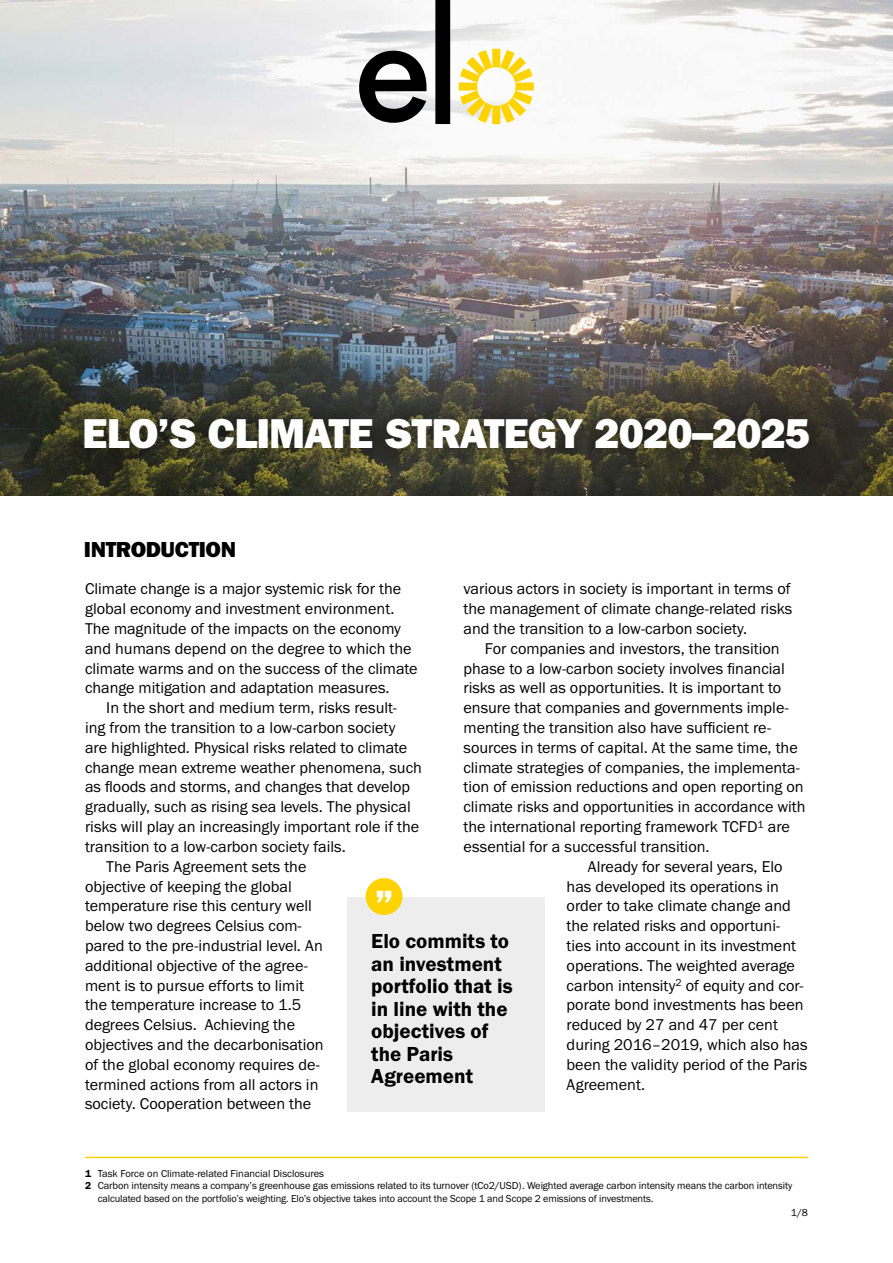
<style>
.page{position:relative;width:893px;height:1263px;background:#fff}
.page>*{position:absolute;margin:0;border:0;box-sizing:border-box;transform-origin:0 0}
.t1{font:42px "ITC Franklin Gothic Std Hvy";letter-spacing:-.02em;color:#fff}
.t2{font:22.5px "Franklin Gothic URW Hea";letter-spacing:-.02em;color:#000}
.t3{font:21px/22.5px "Franklin Gothic URW Dem";color:#000}
.t4{font:16.2px/19.8px "Franklin Gothic URW Boo";color:#000}
.t5{font:10.5px "Franklin Gothic URW Boo";letter-spacing:-.01em;color:#000}
.s1{font-family:"Franklin Gothic URW Dem"}
</style>
<div class="page">
<img style="left:0;top:70px;width:893px;height:425px">
<hr style="left:85px;top:1157px;width:723px;height:1px;background:#ffd300">
<div style="left:348px;top:897px;width:197px;height:215px;background:#ededed"></div>
<div style="left:366px;top:878px;width:36px;height:37px;background:#ffd300;border-radius:50%"></div>
<svg style="left:377px;top:891px;width:14px;height:11px"></svg>
<div style="left:61px;top:395px;width:771px;height:77px;background:#000;opacity:.6"></div>
<svg style="left:311px;top:0;width:269px;height:171px"></svg>
<svg style="left:459px;top:49px;width:75px;height:75px"></svg>
<svg style="left:359px;top:0;width:91px;height:124px"></svg>
<h1 class="t1" style="left:83px;top:409px;width:729px">ELO’S CLIMATE STRATEGY 2020–2025</h1>
<h2 class="t2" style="left:84px;top:535px;width:154px">INTRODUCTION</h2>
<p class="t4" style="left:85px;top:579px;width:334px">Climate change is a major systemic risk for the global economy and investment environment.<br>The magnitude of the impacts on the economy and humans depend on the degree to which the climate warms and on the success of the climate change mitigation and adaptation measures.</p>
<p class="t4" style="left:106px;top:698px;width:292px">In the short and medium term, risks result-</p>
<p class="t4" style="left:85px;top:717px;width:312px">ing from the transition to a low-carbon society</p>
<p class="t4" style="left:85px;top:737px;width:324px">are highlighted. Physical risks related to climate</p>
<p class="t4" style="left:85px;top:757px;width:338px">change mean extreme weather phenomena, such</p>
<p class="t4" style="left:85px;top:777px;width:327px">as floods and storms, and changes that develop</p>
<p class="t4" style="left:85px;top:797px;width:327px">gradually, such as rising sea levels. The physical</p>
<p class="t4" style="left:85px;top:816px;width:336px">risks will play an increasingly important role if the</p>
<p class="t4" style="left:85px;top:836px;width:262px">transition to a low-carbon society fails.</p>
<p class="t4" style="left:106px;top:856px;width:202px">The Paris Agreement sets the</p>
<p class="t4" style="left:85px;top:876px;width:208px">objective of keeping the global</p>
<p class="t4" style="left:85px;top:896px;width:228px">temperature rise this century well</p>
<p class="t4" style="left:85px;top:915px;width:218px">below two degrees Celsius com-</p>
<p class="t4" style="left:85px;top:935px;width:239px">pared to the pre-industrial level. An</p>
<p class="t4" style="left:85px;top:955px;width:224px">additional objective of the agree-</p>
<p class="t4" style="left:85px;top:975px;width:221px">ment is to pursue efforts to limit</p>
<p class="t4" style="left:85px;top:995px;width:218px">the temperature increase to 1.5</p>
<p class="t4" style="left:85px;top:1014px;width:212px">degrees Celsius. Achieving the</p>
<p class="t4" style="left:85px;top:1034px;width:240px">objectives and the decarbonisation</p>
<p class="t4" style="left:85px;top:1054px;width:236px">of the global economy requires de-</p>
<p class="t4" style="left:85px;top:1074px;width:235px">termined actions from all actors in</p>
<p class="t4" style="left:85px;top:1094px;width:228px">society. Cooperation between the</p>
<p class="t4" style="left:463px;top:579px;width:330px;text-align:justify">various actors in society is important in terms of the management of climate change-related risks and the transition to a low-carbon society.</p>
<p class="t4" style="left:485px;top:638px;width:296px">For companies and investors, the transition</p>
<p class="t4" style="left:463px;top:658px;width:323px">phase to a low-carbon society involves financial</p>
<p class="t4" style="left:463px;top:678px;width:319px">risks as well as opportunities. It is important to</p>
<p class="t4" style="left:463px;top:698px;width:327px">ensure that companies and governments imple-</p>
<p class="t4" style="left:463px;top:717px;width:309px">menting the transition also have sufficient re-</p>
<p class="t4" style="left:463px;top:737px;width:336px">sources in terms of capital. At the same time, the</p>
<p class="t4" style="left:463px;top:757px;width:338px">climate strategies of companies, the implementa-</p>
<p class="t4" style="left:463px;top:777px;width:342px">tion of emission reductions and open reporting on</p>
<p class="t4" style="left:463px;top:797px;width:343px">climate risks and opportunities in accordance with</p>
<p class="t4" style="left:463px;top:816px;width:328px">the international reporting framework TCFD<sup>1</sup> are</p>
<p class="t4" style="left:463px;top:836px;width:247px">essential for a successful transition.</p>
<p class="t4" style="left:588px;top:856px;width:196px">Already for several years, Elo</p>
<p class="t4" style="left:567px;top:876px;width:214px">has developed its operations in</p>
<p class="t4" style="left:567px;top:896px;width:226px">order to take climate change and</p>
<p class="t4" style="left:567px;top:915px;width:215px">the related risks and opportuni-</p>
<p class="t4" style="left:567px;top:935px;width:231px">ties into account in its investment</p>
<p class="t4" style="left:567px;top:955px;width:230px">operations. The weighted average</p>
<p class="t4" style="left:567px;top:975px;width:238px">carbon intensity<sup>2</sup> of equity and cor-</p>
<p class="t4" style="left:567px;top:995px;width:238px">porate bond investments has been</p>
<p class="t4" style="left:567px;top:1014px;width:213px">reduced by 27 and 47 per cent</p>
<p class="t4" style="left:567px;top:1034px;width:242px">during 2016–2019, which also has</p>
<p class="t4" style="left:567px;top:1054px;width:242px">been the validity period of the Paris</p>
<p class="t4" style="left:567px;top:1074px;width:80px">Agreement.</p>
<p class="t3" style="left:371px;top:930px;width:143px">Elo commits to an investment portfolio that is in line with the objectives of the Paris<br>Agreement</p>
<p class="t5" style="left:85px;top:1166px;width:241px"><span class="s1">1</span> Task Force on Climate-related Financial Disclosures</p>
<p class="t5" style="left:85px;top:1179px;width:709px"><span class="s1">2</span> Carbon intensity means a company’s greenhouse gas emissions related to its turnover (tCo2/USD). Weighted average carbon intensity means the carbon intensity</p>
<p class="t5" style="left:98px;top:1192px;width:557px">calculated based on the portfolio’s weighting. Elo’s objective takes into account the Scope 1 and Scope 2 emissions of investments.</p>
<p class="t5" style="left:791px;top:1205px;width:19px">1/8</p>
</div>
